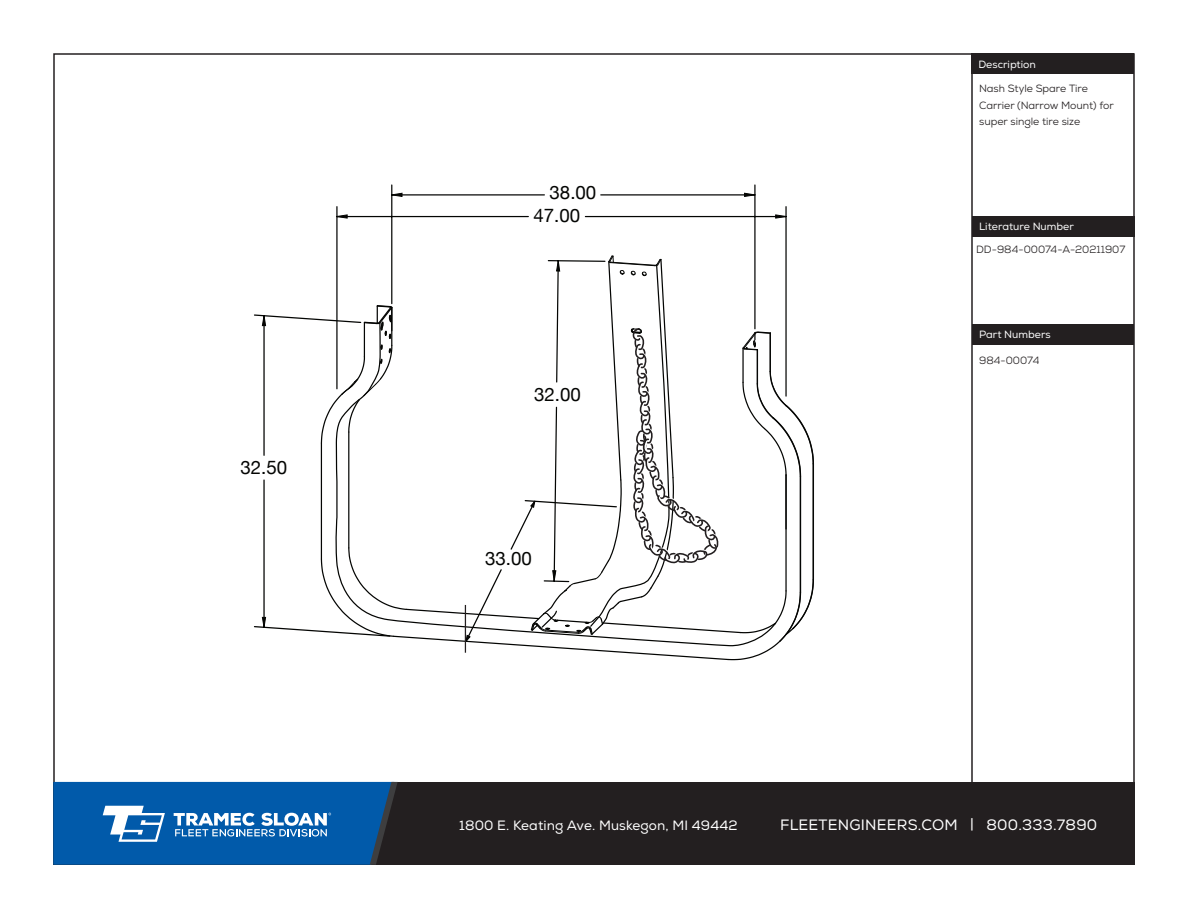
<style>
.page{position:relative;width:1188px;height:918px;background:#fff}
.page>*{position:absolute;margin:0;border:0;box-sizing:border-box;transform-origin:0 0}
.t1{font:18.75px "Helvetica Neue";color:#040503}
.t2{font:15px "Nexa";letter-spacing:.015em;color:#fff}
.t3{font:13.5px "Nexa";letter-spacing:.01em;color:#fff}
.t4{font:10.5px/16.5px "Nexa";color:#231f20}
.t5{font:10.5px "Nexa";color:#fff}
</style>
<div class="page">
<div style="left:53px;top:782px;width:1082px;height:83px;background:#231f20"></div>
<svg style="left:53px;top:782px;width:345px;height:83px;background:#1865aa"></svg>
<hr style="left:971px;top:55px;width:2px;height:734px;background:#231f20">
<div style="left:971px;top:53px;width:163px;height:21px;background:#231f20"></div>
<div style="left:972px;top:216px;width:163px;height:20px;background:#231f20"></div>
<div style="left:973px;top:324px;width:161px;height:20px;background:#231f20"></div>
<svg style="left:262px;top:316px;width:58px;height:316px"></svg>
<svg style="left:337px;top:193px;width:449px;height:62px"></svg>
<svg style="left:320px;top:255px;width:494px;height:406px"></svg>
<p class="t1" style="left:240px;top:454px;width:48px">32.50</p>
<p class="t5" style="left:978px;top:58px;width:59px">Description</p>
<p class="t1" style="left:550px;top:179px;width:48px">38.00</p>
<p class="t1" style="left:534px;top:202px;width:48px">47.00</p>
<p class="t1" style="left:534px;top:381px;width:48px">32.00</p>
<p class="t1" style="left:485px;top:545px;width:48px">33.00</p>
<p class="t4" style="left:979px;top:80px;width:136px">Nash Style Spare Tire<br>Carrier (Narrow Mount) for super single tire size</p>
<p class="t5" style="left:979px;top:220px;width:96px">Literature Number</p>
<p class="t4" style="left:976px;top:242px;width:151px">DD-984-00074-A-20211907</p>
<p class="t5" style="left:979px;top:328px;width:73px">Part Numbers</p>
<p class="t4" style="left:979px;top:352px;width:62px">984-00074</p>
<p class="t3" style="left:459px;top:817px;width:280px">1800 E. Keating Ave. Muskegon, MI 49442</p>
<h2 class="t2" style="left:780px;top:816px;width:319px">FLEETENGINEERS.COM | 800.333.7890</h2>
</div>
